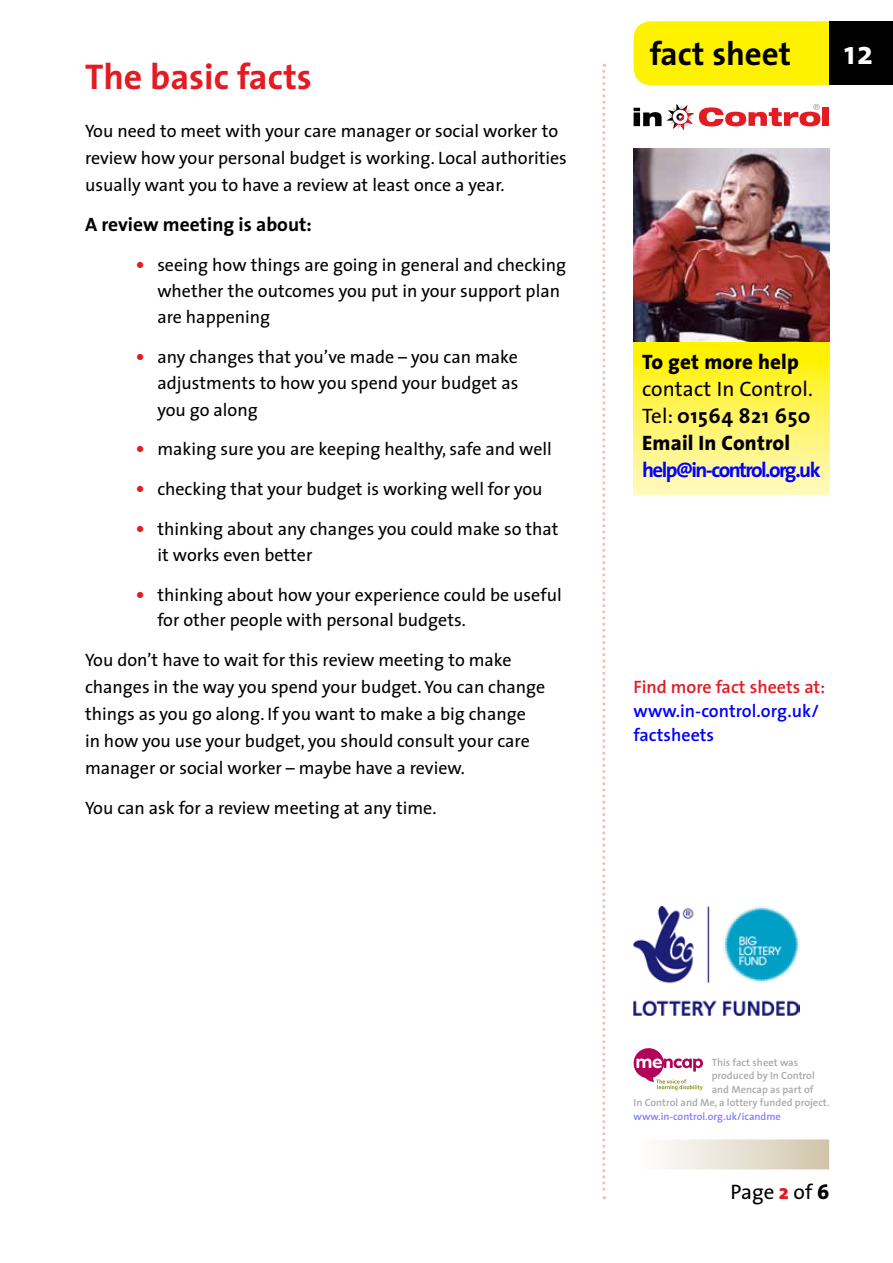
<style>
.page{position:relative;width:893px;height:1263px;background:#fff}
.page>*{position:absolute;margin:0;border:0;box-sizing:border-box;transform-origin:0 0}
.t1{font:700 36px "The Sans";color:#e31b23}
.t2{font:700 33px "The Sans";color:#000}
.t3{font:700 33px "The Sans";color:#fff}
.t4{font:21px/27px "The Sans";color:#000;text-align:justify}
.t5{font:700 21px "The Sans";letter-spacing:-.075em;color:#00f}
.t6{font:800 21px "The Sans";letter-spacing:.01em;color:#000}
.t7{font:700 19.5px "The Sans";color:#000}
.t8{font:18px/27px "The Sans";color:#000}
.t9{font:600 18px/24px "The Sans";color:#00f}
.t10{font:600 18px "The Sans";color:#e31b23}
.t11{font:600 10.5px "The Sans";color:#a7a9ac}
.t12{font:600 10.5px "The Sans";color:#8080ff}
.s1{font-family:"Chevin";font-weight:300;color:#e31b23}
.s2{font-weight:700}
.s3{font-weight:800}
.s4{font-weight:800;color:#e31b23}
</style>
<div class="page">
<svg style="left:602px;top:64px;width:3px;height:1135px"></svg>
<div style="left:634px;top:21px;width:195px;height:64px;background:#fff200"></div>
<div style="left:650px;top:41px;width:142px;height:24px;background:#fff200"></div>
<div style="left:829px;top:21px;width:64px;height:64px;background:#000"></div>
<div style="left:823px;top:107px;width:6px;height:19px;background:#e31b23"></div>
<svg style="left:634px;top:104px;width:186px;height:26px"></svg>
<svg style="left:634px;top:341px;width:195px;height:153px;background:#fef35e"></svg>
<img style="left:634px;top:149px;width:195px;height:192px">
<div style="left:634px;top:1139px;width:195px;height:30px;background:linear-gradient(to right,#fff,#d1c6ab)"></div>
<svg style="left:634px;top:1048px;width:69px;height:42px"></svg>
<img style="left:634px;top:907px;width:166px;height:109px">
<h1 class="t1" style="left:85px;top:47px;width:228px">The basic facts</h1>
<p class="t8" style="left:85px;top:117px;width:483px">You need to meet with your care manager or social worker to review how your personal budget is working. Local authorities usually want you to have a review at least once a year.</p>
<p class="t7" style="left:85px;top:208px;width:228px">A review meeting is about:</p>
<p class="t8" style="left:157px;top:251px;width:410px;line-height:26.2px;text-indent:-21px"><span class="s1">•</span> seeing how things are going in general and checking whether the outcomes you put in your support plan are happening</p>
<p class="t8" style="left:157px;top:343px;width:363px;line-height:26.2px;text-align:justify;text-indent:-21px"><span class="s1">•</span> any changes that you’ve made – you can make adjustments to how you spend your budget as you go along</p>
<p class="t8" style="left:136px;top:435px;width:417px"><span class="s1">•</span> making sure you are keeping healthy, safe and well</p>
<p class="t8" style="left:136px;top:475px;width:408px"><span class="s1">•</span> checking that your budget is working well for you</p>
<p class="t8" style="left:157px;top:515px;width:403px;line-height:26.2px;text-indent:-21px"><span class="s1">•</span> thinking about any changes you could make so that it works even better</p>
<p class="t8" style="left:157px;top:581px;width:406px;line-height:25.5px;text-indent:-21px"><span class="s1">•</span> thinking about how your experience could be useful for other people with personal budgets.</p>
<p class="t8" style="left:85px;top:646px;width:462px">You don’t have to wait for this review meeting to make changes in the way you spend your budget. You can change things as you go along. If you want to make a big change in how you use your budget, you should consult your care manager or social worker – maybe have a review.</p>
<p class="t8" style="left:85px;top:794px;width:353px">You can ask for a review meeting at any time.</p>
<h2 class="t2" style="left:650px;top:26px;width:143px">fact sheet</h2>
<h2 class="t3" style="left:844px;top:25px;width:30px">12</h2>
<p class="t6" style="left:642px;top:344px;width:158px">To get more help</p>
<p class="t4" style="left:642px;top:375px;width:172px">contact In Control.<br>Tel: <span class="s2">01564 821 650<br></span><span class="s3">Email In Control</span></p>
<p class="t5" style="left:642px;top:453px;width:180px">help@in-control.org.uk</p>
<p class="t10" style="left:634px;top:672px;width:193px">Find more fact sheets at:</p>
<p class="t9" style="left:634px;top:699px;width:187px">www.in-control.org.uk/ factsheets</p>
<p class="t11" style="left:712px;top:1053px;width:88px">This fact sheet was</p>
<p class="t11" style="left:712px;top:1067px;width:105px">produced by In Control</p>
<p class="t11" style="left:712px;top:1080px;width:103px">and Mencap as part of</p>
<p class="t11" style="left:634px;top:1094px;width:198px">In Control and Me, a lottery funded project.</p>
<p class="t12" style="left:634px;top:1107px;width:149px">www.in-control.org.uk/icandme</p>
<p class="t4" style="left:731px;top:1178px;width:100px">Page <span class="s4">2</span> of <span class="s3">6</span></p>
</div>
